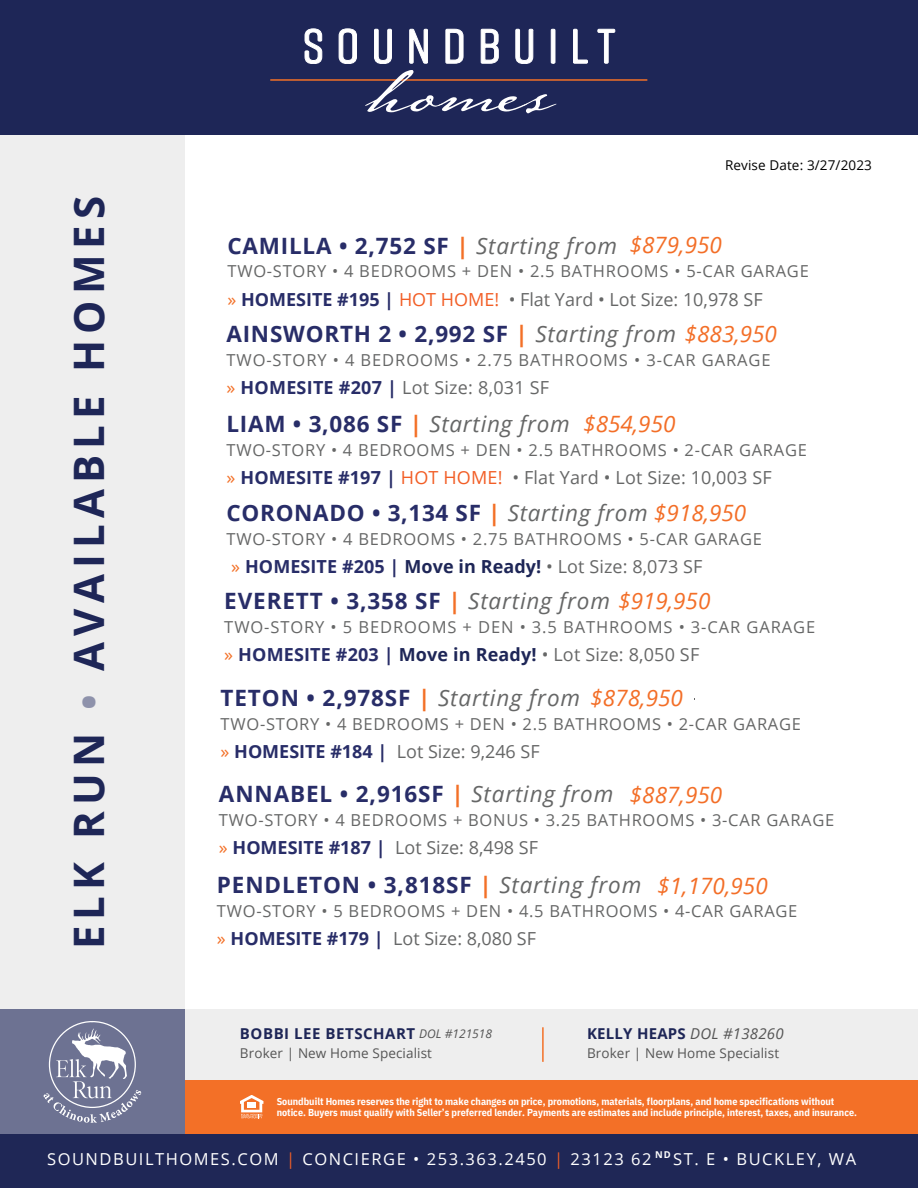
<style>
.page{position:relative;width:918px;height:1188px;background:#fff}
.page>*{position:absolute;margin:0;border:0;box-sizing:border-box;transform-origin:0 0}
.t1{font:700 42px "Open Sans";letter-spacing:.145em;color:#1e2657}
.t2{font:700 22.5px "Open Sans";letter-spacing:.04em;color:#282d68}
.t3{font:italic 22.5px "Open Sans";color:#f36e27}
.t4{font:18px "Open Sans";letter-spacing:.005em;color:#666767}
.t5{font:16.5px "Open Sans";letter-spacing:.045em;color:#666767}
.t6{font:16.5px "Open Sans";letter-spacing:.095em;color:#fff}
.t7{font:700 15px "Open Sans";letter-spacing:.015em;color:#1e2657}
.t8{font:700 15px "Open Sans";letter-spacing:.035em;color:#1e2657}
.t9{font:13.5px "Open Sans";letter-spacing:.01em;color:#555}
.t10{font:13.5px "Open Sans";letter-spacing:.01em;color:#000}
.t11{font:italic 12px "Open Sans";color:#555}
.t12{font:700 10.05px/11.2px "IBM Plex Sans Cond";color:#fff}
.t13{font:700 9.45px "Open Sans";color:#fff}
.s1{color:#8e92ab}
.s2{color:#f37027}
.s3{font-weight:400;font-style:italic;color:#666767}
.s4{font-weight:700;color:#282d68}
.s5{color:#f25e26}
.s6{font-weight:400;font-style:italic;color:#f36e27}
.s7{font-weight:700;color:#1e2657}
.s8{font-weight:400;font-style:italic;color:#555}
.s9{color:#f15f27}
</style>
<div class="page">
<div style="left:0;top:135px;width:185px;height:874px;background:#eee"></div>
<div style="left:0;top:0;width:918px;height:135px;background:#1e2657"></div>
<hr style="left:270px;top:79px;width:377px;height:2px;background:#f37027">
<svg style="left:305px;top:28px;width:17px;height:36px"></svg>
<svg style="left:339px;top:28px;width:18px;height:36px"></svg>
<svg style="left:374px;top:29px;width:18px;height:35px"></svg>
<svg style="left:409px;top:29px;width:19px;height:35px"></svg>
<svg style="left:446px;top:29px;width:17px;height:35px"></svg>
<svg style="left:481px;top:29px;width:18px;height:35px"></svg>
<svg style="left:515px;top:29px;width:18px;height:35px"></svg>
<div style="left:551px;top:29px;width:4px;height:34px;border:1px solid #fff"></div>
<svg style="left:573px;top:29px;width:15px;height:35px"></svg>
<svg style="left:597px;top:29px;width:18px;height:35px"></svg>
<svg style="left:365px;top:70px;width:191px;height:43px"></svg>
<div style="left:0;top:1134px;width:918px;height:54px;background:#1f2756"></div>
<div style="left:185px;top:1080px;width:733px;height:54px;background:#f37027"></div>
<svg style="left:240px;top:1095px;width:23px;height:23px"></svg>
<div style="left:185px;top:1009px;width:733px;height:71px;background:#eee"></div>
<hr style="left:542px;top:1027px;width:2px;height:35px;background:#f37027">
<div style="left:0;top:1009px;width:185px;height:125px;background:#6d7292"></div>
<svg style="left:43px;top:1029px;width:98px;height:94px"></svg>
<hr style="left:608px;top:698px;width:87px;height:1px;background:#666767">
<div style="left:603px;top:667px;width:91px;height:35px;background:#fff"></div>
<h1 class="t1" style="left:59px;top:949px;width:755px;rotate:-90deg">ELK RUN <span class="s1">•</span> AVAILABLE HOMES</h1>
<p class="t10" style="left:725px;top:156px;width:148px">Revise Date: 3/27/2023</p>
<h2 class="t2" style="left:227px;top:229px;width:391px">CAMILLA • 2,752 SF <span class="s2">|</span> <span class="s3">Starting from</span></h2>
<h2 class="t3" style="left:630px;top:229px;width:94px">$879,950</h2>
<p class="t5" style="left:227px;top:260px;width:583px">TWO-STORY • 4 BEDROOMS + DEN • 2.5 BATHROOMS • 5-CAR GARAGE</p>
<p class="t4" style="left:227px;top:286px;width:537px"><span class="s2">»</span> <span class="s4">HOMESITE #195 |</span> <span class="s5">HOT HOME!</span> • Flat Yard • Lot Size: 10,978 SF</p>
<h2 class="t2" style="left:226px;top:318px;width:552px">AINSWORTH 2 • 2,992 SF <span class="s2">|</span> <span class="s3">Starting from</span> <span class="s6">$883,950</span></h2>
<p class="t5" style="left:226px;top:349px;width:546px">TWO-STORY • 4 BEDROOMS • 2.75 BATHROOMS • 3-CAR GARAGE</p>
<p class="t4" style="left:226px;top:375px;width:324px"><span class="s2">»</span> <span class="s4">HOMESITE #207 |</span> Lot Size: 8,031 SF</p>
<h2 class="t2" style="left:226px;top:408px;width:345px">LIAM • 3,086 SF <span class="s2">|</span> <span class="s3">Starting from</span></h2>
<h2 class="t3" style="left:583px;top:408px;width:94px">$854,950</h2>
<p class="t5" style="left:226px;top:438px;width:582px">TWO-STORY • 4 BEDROOMS + DEN • 2.5 BATHROOMS • 2-CAR GARAGE</p>
<p class="t4" style="left:226px;top:465px;width:547px"><span class="s2">»</span> <span class="s4">HOMESITE #197 |</span> <span class="s5">HOT HOME!</span> • Flat Yard • Lot Size: 10,003 SF</p>
<h2 class="t2" style="left:226px;top:497px;width:521px">CORONADO • 3,134 SF <span class="s2">|</span> <span class="s3">Starting from</span> <span class="s6">$918,950</span></h2>
<p class="t5" style="left:226px;top:527px;width:537px">TWO-STORY • 4 BEDROOMS • 2.75 BATHROOMS • 5-CAR GARAGE</p>
<p class="t4" style="left:231px;top:554px;width:473px"><span class="s2">»</span> <span class="s4">HOMESITE #205 |</span> <span class="s7">Move in Ready!</span> • Lot Size: 8,073 SF</p>
<h2 class="t2" style="left:224px;top:585px;width:488px">EVERETT • 3,358 SF <span class="s2">|</span> <span class="s3">Starting from</span> <span class="s6">$919,950</span></h2>
<p class="t5" style="left:224px;top:615px;width:592px">TWO-STORY • 5 BEDROOMS + DEN • 3.5 BATHROOMS • 3-CAR GARAGE</p>
<p class="t4" style="left:224px;top:642px;width:476px"><span class="s2">»</span> <span class="s4">HOMESITE #203 |</span> <span class="s7">Move in Ready!</span> • Lot Size: 8,050 SF</p>
<h2 class="t2" style="left:221px;top:682px;width:464px">TETON • 2,978SF <span class="s2">|</span> <span class="s3">Starting from</span> <span class="s6">$878,950</span></h2>
<p class="t5" style="left:221px;top:712px;width:582px">TWO-STORY • 4 BEDROOMS + DEN • 2.5 BATHROOMS • 2-CAR GARAGE</p>
<p class="t4" style="left:221px;top:739px;width:321px"><span class="s2">»</span> <span class="s4">HOMESITE #184 |</span> Lot Size: 9,246 SF</p>
<h2 class="t2" style="left:219px;top:778px;width:505px">ANNABEL • 2,916SF <span class="s2">|</span> <span class="s3">Starting from</span> <span class="s6">$887,950</span></h2>
<p class="t5" style="left:219px;top:808px;width:617px">TWO-STORY • 4 BEDROOMS + BONUS • 3.25 BATHROOMS • 3-CAR GARAGE</p>
<p class="t4" style="left:219px;top:835px;width:321px"><span class="s2">»</span> <span class="s4">HOMESITE #187 |</span> Lot Size: 8,498 SF</p>
<h2 class="t2" style="left:217px;top:869px;width:552px">PENDLETON • 3,818SF <span class="s2">|</span> <span class="s3">Starting from</span> <span class="s6">$1,170,950</span></h2>
<p class="t5" style="left:217px;top:899px;width:582px">TWO-STORY • 5 BEDROOMS + DEN • 4.5 BATHROOMS • 4-CAR GARAGE</p>
<p class="t4" style="left:217px;top:926px;width:321px"><span class="s2">»</span> <span class="s4">HOMESITE #179 |</span> Lot Size: 8,080 SF</p>
<p class="t8" style="left:240px;top:1023px;width:177px">BOBBI LEE BETSCHART</p>
<p class="t9" style="left:240px;top:1044px;width:194px">Broker | New Home Specialist</p>
<p class="t11" style="left:419px;top:1025px;width:74px">DOL #121518</p>
<p class="t7" style="left:587px;top:1023px;width:198px">KELLY HEAPS <span class="s8">DOL #138260</span></p>
<p class="t9" style="left:587px;top:1044px;width:194px">Broker | New Home Specialist</p>
<p class="t12" style="left:277px;top:1095px;width:582px">Soundbuilt Homes reserves the right to make changes on price, promotions, materials, floorplans, and home specifications without notice. Buyers must qualify with Seller’s preferred lender. Payments are estimates and include principle, interest, taxes, and insurance.</p>
<p class="t13" style="left:655px;top:1148px;width:17px">ND</p>
<p class="t6" style="left:47px;top:1147px;width:606px">SOUNDBUILTHOMES.COM <span class="s9">|</span> CONCIERGE • 253.363.2450 <span class="s9">|</span> 23123 62</p>
<p class="t6" style="left:673px;top:1147px;width:184px">ST. E • BUCKLEY, WA</p>
</div>
